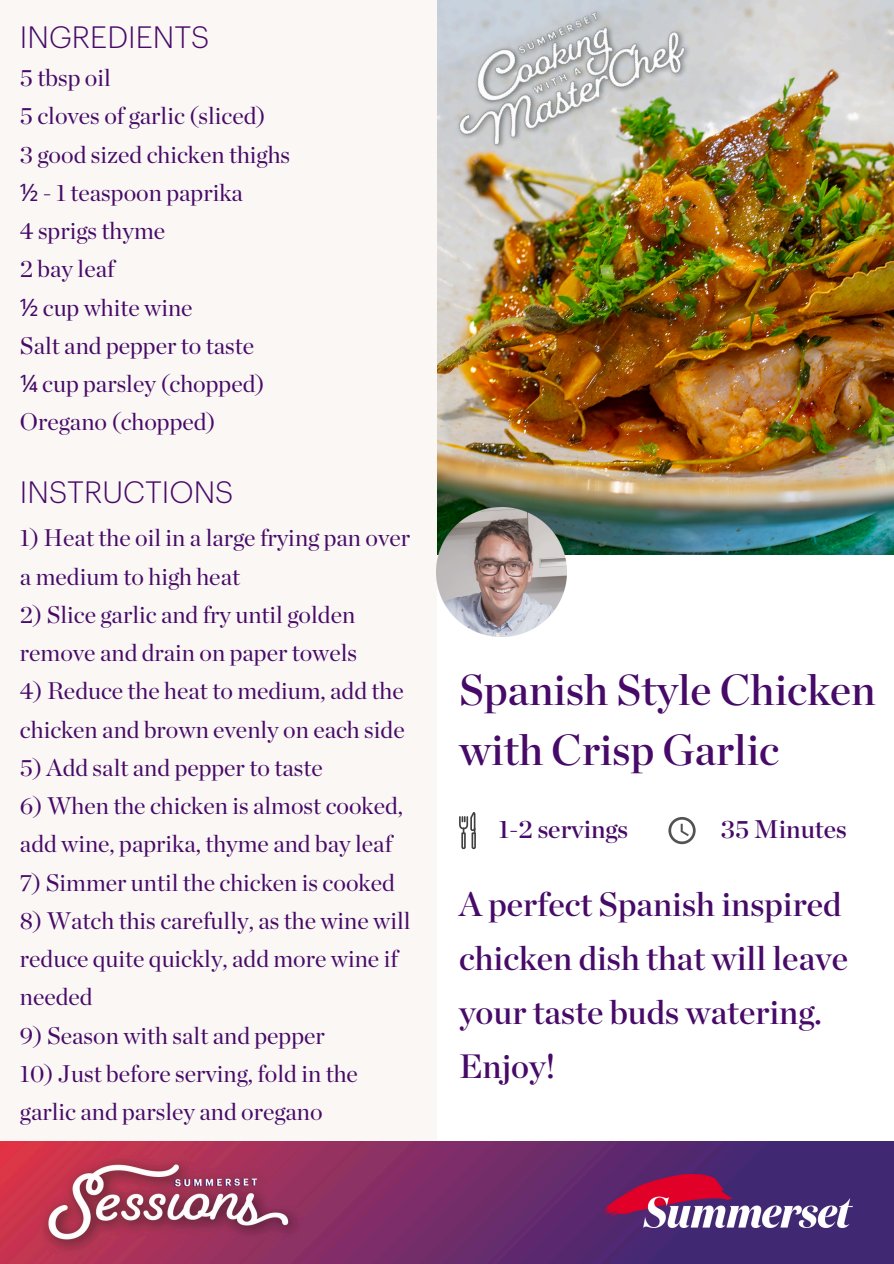
<style>
.page{position:relative;width:894px;height:1264px;background:#fff}
.page>*{position:absolute;margin:0;border:0;box-sizing:border-box;transform-origin:0 0}
.t1{font:43.2px/59.7px "Chronicle Display Semi";color:#470a68}
.t2{font:33.75px/54px "Chronicle Display Semi";color:#470a68}
.t3{font:300 30.3px "Graphik";color:#470a68}
.t4{font:25.5px "Chronicle Display Semi";color:#470a68}
.t5{font:24px/38.2px "Chronicle Display";color:#470a68}
.s1{font-family:"Noto Sans"}
</style>
<div class="page">
<img style="left:436px;top:0;width:457px;height:554px">
<div style="left:0;top:0;width:436px;height:1141px;background:#faf7f4"></div>
<svg style="left:668px;top:817px;width:27px;height:27px"></svg>
<svg style="left:459px;top:812px;width:17px;height:37px"></svg>
<img style="left:0;top:1141px;width:893px;height:122px">
<img style="left:436px;top:0;width:318px;height:244px">
<img style="left:436px;top:507px;width:130px;height:130px">
<img style="left:602px;top:1174px;width:250px;height:52px">
<p class="t3" style="left:20px;top:23px;width:191px">INGREDIENTS</p>
<p class="t5" style="left:20px;top:58px;width:92px">5 tbsp oil</p>
<p class="t5" style="left:20px;top:97px;width:247px">5 cloves of garlic (sliced)</p>
<p class="t5" style="left:20px;top:135px;width:272px">3 good sized chicken thighs</p>
<p class="t5" style="left:20px;top:173px;width:224px"><span class="s1">½</span> - 1 teaspoon paprika</p>
<h1 class="t5" style="left:20px;top:211px;width:147px">4 sprigs thyme</h1>
<p class="t5" style="left:20px;top:250px;width:96px">2 bay leaf</p>
<p class="t5" style="left:20px;top:288px;width:174px"><span class="s1">½</span> cup white wine</p>
<p class="t5" style="left:20px;top:326px;width:236px">Salt and pepper to taste</p>
<p class="t5" style="left:20px;top:364px;width:246px"><span class="s1">¼</span> cup parsley (chopped)</p>
<h2 class="t5" style="left:20px;top:403px;width:197px">Oregano (chopped)</h2>
<p class="t3" style="left:20px;top:478px;width:215px">INSTRUCTIONS</p>
<p class="t5" style="left:20px;top:518px;width:391px">1) Heat the oil in a large frying pan over a medium to high heat</p>
<h3 class="t5" style="left:20px;top:595px;width:336px">2) Slice garlic and fry until golden</h3>
<p class="t5" style="left:20px;top:633px;width:338px">remove and drain on paper towels</p>
<p class="t5" style="left:20px;top:671px;width:386px">4) Reduce the heat to medium, add the chicken and brown evenly on each side</p>
<p class="t5" style="left:20px;top:748px;width:304px">5) Add salt and pepper to taste</p>
<p class="t5" style="left:20px;top:786px;width:384px">6) When the chicken is almost cooked, add wine, paprika, thyme and bay leaf</p>
<p class="t5" style="left:20px;top:862px;width:376px">7) Simmer until the chicken is cooked</p>
<p class="t5" style="left:20px;top:901px;width:392px">8) Watch this carefully, as the wine will reduce quite quickly, add more wine if needed</p>
<p class="t5" style="left:20px;top:1015px;width:306px">9) Season with salt and pepper</p>
<p class="t5" style="left:20px;top:1054px;width:339px">10) Just before serving, fold in the garlic and parsley and oregano</p>
<p class="t1" style="left:459px;top:659px;width:418px">Spanish Style Chicken with Crisp Garlic</p>
<p class="t4" style="left:498px;top:814px;width:131px">1-2 servings</p>
<p class="t4" style="left:720px;top:814px;width:127px">35 Minutes</p>
<p class="t2" style="left:459px;top:876px;width:390px">A perfect Spanish inspired chicken dish that will leave your taste buds watering.<br>Enjoy!</p>
</div>
